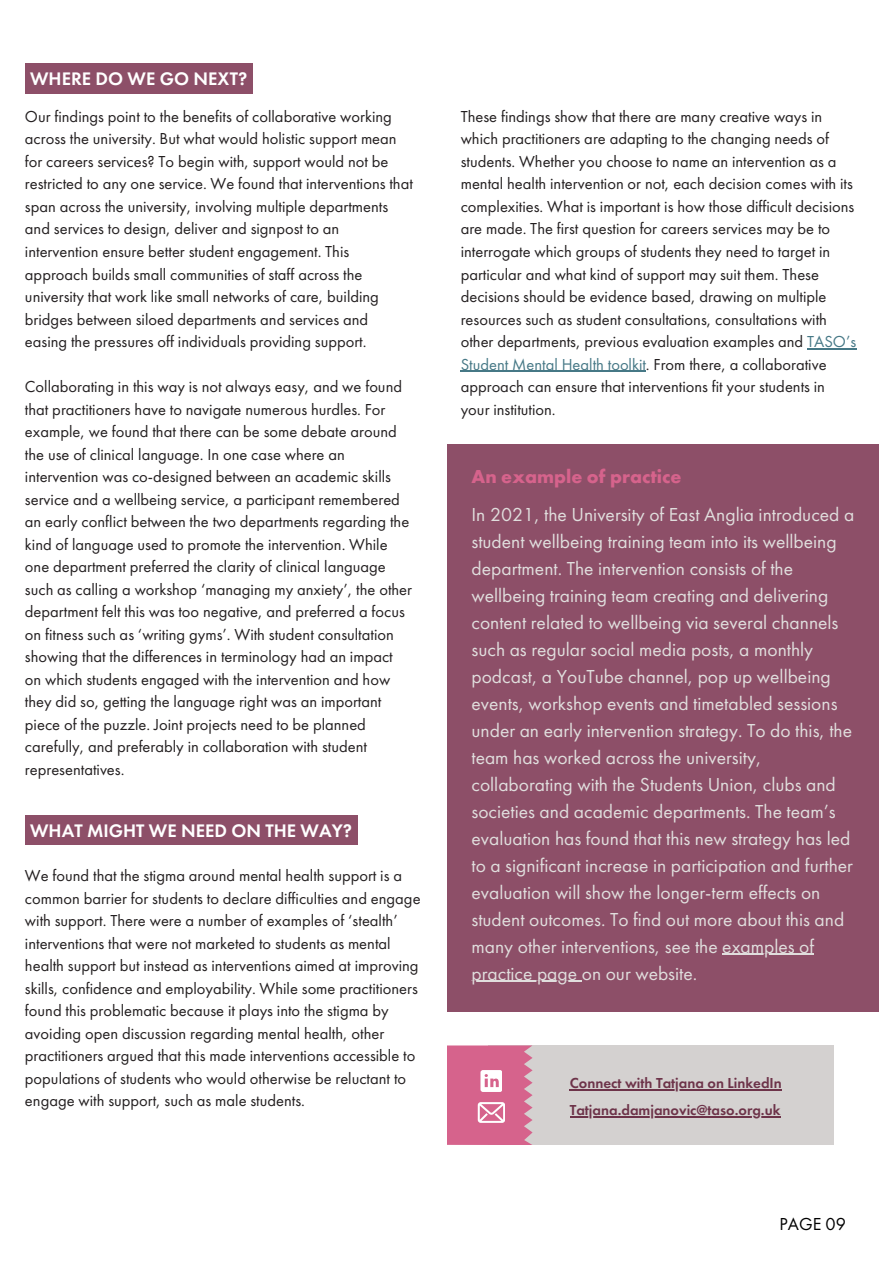
<style>
.page{position:relative;width:894px;height:1264px;background:#fff}
.page>*{position:absolute;margin:0;border:0;box-sizing:border-box;transform-origin:0 0}
.t1{font:19.5px/27px "Futura PT";color:#e0dedd}
.t2{font:700 19.5px "Futura PT";color:#d6638c}
.t3{font:600 18.75px "Futura PT";color:#fff}
.t4{font:18px "Futura PT";color:#000}
.t5{font:16.5px/22.5px "Futura PT";color:#231f20}
.t6{font:600 15px "Futura PT";color:#6d3349}
.s1{color:#467886}
</style>
<div class="page">
<div style="left:25px;top:63px;width:227px;height:30px;background:#8d4f68"></div>
<div style="left:446px;top:444px;width:431px;height:567px;background:#8d4f68"></div>
<hr style="left:806px;top:348px;width:49px;height:1px;background:#467886">
<hr style="left:460px;top:371px;width:185px;height:1px;background:#467886">
<hr style="left:722px;top:953px;width:92px;height:2px;background:#e0dedd">
<hr style="left:471px;top:980px;width:110px;height:2px;background:#e0dedd">
<div style="left:25px;top:815px;width:332px;height:29px;background:#8d4f68"></div>
<div style="left:488px;top:1045px;width:346px;height:100px;background:#d4d1d0"></div>
<svg style="left:447px;top:1045px;width:85px;height:99px;background:#d97498"></svg>
<hr style="left:569px;top:1088px;width:212px;height:2px;background:#6d3349">
<hr style="left:569px;top:1116px;width:211px;height:1px;background:#6d3349">
<p class="t3" style="left:30px;top:66px;width:218px">WHERE DO WE GO NEXT?</p>
<p class="t5" style="left:25px;top:105px;width:389px">Our findings point to the benefits of collaborative working across the university. But what would holistic support mean for careers services? To begin with, support would not be restricted to any one service. We found that interventions that span across the university, involving multiple departments and services to design, deliver and signpost to an intervention ensure better student engagement. This approach builds small communities of staff across the university that work like small networks of care, building bridges between siloed departments and services and easing the pressures off individuals providing support.</p>
<h1 class="t5" style="left:25px;top:375px;width:388px">Collaborating in this way is not always easy, and we found that practitioners have to navigate numerous hurdles. For example, we found that there can be some debate around the use of clinical language. In one case where an intervention was co-designed between an academic skills service and a wellbeing service, a participant remembered an early conflict between the two departments regarding the kind of language used to promote the intervention. While one department preferred the clarity of clinical language such as calling a workshop ‘managing my anxiety’, the other department felt this was too negative, and preferred a focus on fitness such as ‘writing gyms’. With student consultation showing that the differences in terminology had an impact on which students engaged with the intervention and how they did so, getting the language right was an important piece of the puzzle. Joint projects need to be planned carefully, and preferably in collaboration with student representatives.</h1>
<h3 class="t3" style="left:30px;top:818px;width:323px">WHAT MIGHT WE NEED ON THE WAY?</h3>
<p class="t5" style="left:25px;top:864px;width:397px">We found that the stigma around mental health support is a common barrier for students to declare difficulties and engage with support. There were a number of examples of ‘stealth’ interventions that were not marketed to students as mental health support but instead as interventions aimed at improving skills, confidence and employability. While some practitioners found this problematic because it plays into the stigma by avoiding open discussion regarding mental health, other practitioners argued that this made interventions accessible to populations of students who would otherwise be reluctant to engage with support, such as male students.</p>
<p class="t5" style="left:460px;top:105px;width:397px">These findings show that there are many creative ways in which practitioners are adapting to the changing needs of students. Whether you choose to name an intervention as a mental health intervention or not, each decision comes with its complexities. What is important is how those difficult decisions are made. The first question for careers services may be to interrogate which groups of students they need to target in particular and what kind of support may suit them. These decisions should be evidence based, drawing on multiple resources such as student consultations, consultations with other departments, previous evaluation examples and <span class="s1">TASO’s Student Mental Health toolkit</span>. From there, a collaborative approach can ensure that interventions fit your students in your institution.</p>
<h4 class="t2" style="left:471px;top:463px;width:211px">An example of practice</h4>
<p class="t1" style="left:471px;top:500px;width:384px">In 2021, the University of East Anglia introduced a student wellbeing training team into its wellbeing department. The intervention consists of the wellbeing training team creating and delivering content related to wellbeing via several channels such as regular social media posts, a monthly podcast, a YouTube channel, pop up wellbeing events, workshop events and timetabled sessions under an early intervention strategy. To do this, the team has worked across the university, collaborating with the Students Union, clubs and societies and academic departments. The team’s evaluation has found that this new strategy has led to a significant increase in participation and further evaluation will show the longer-term effects on student outcomes. To find out more about this and many other interventions, see the examples of</p>
<p class="t1" style="left:471px;top:959px;width:227px">practice page on our website.</p>
<p class="t6" style="left:569px;top:1073px;width:213px">Connect with Tatjana on LinkedIn</p>
<p class="t6" style="left:569px;top:1100px;width:212px">Tatjana.damjanovic@taso.org.uk</p>
<h5 class="t4" style="left:779px;top:1211px;width:68px">PAGE 09</h5>
</div>
